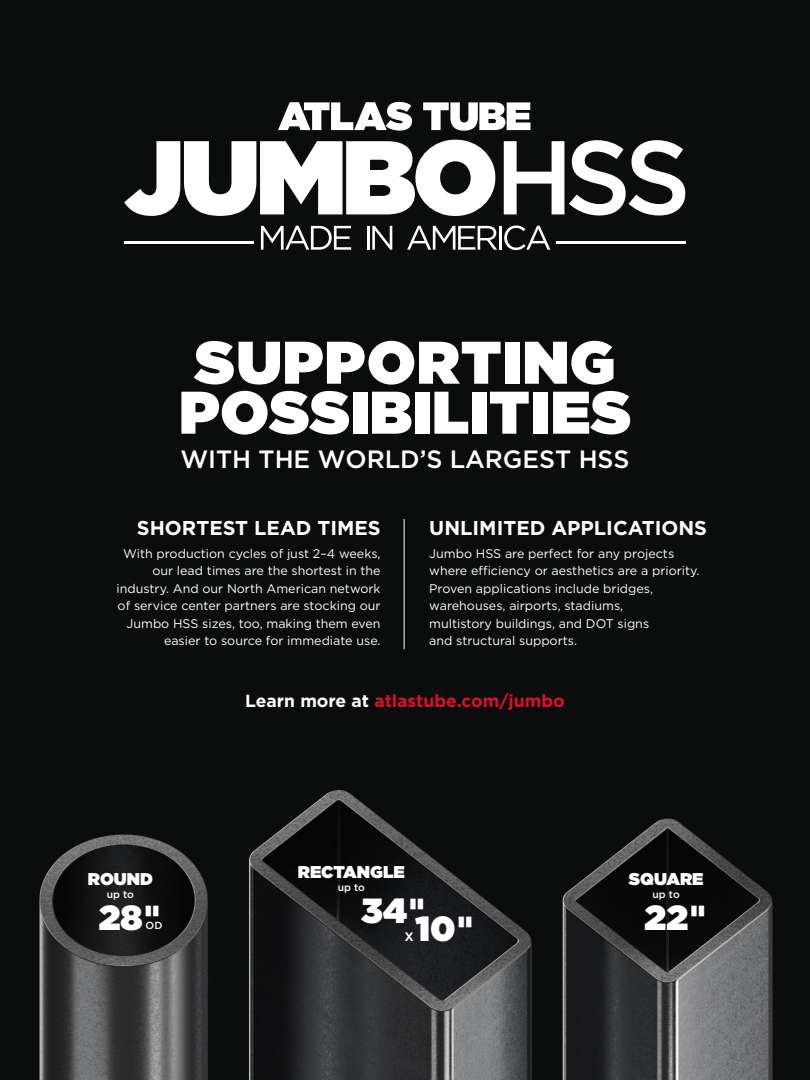
<style>
.page{position:relative;width:810px;height:1080px;background:#0b0c0c}
.page>*{position:absolute;margin:0;border:0;box-sizing:border-box;transform-origin:0 0}
.t1{font:900 60px/50px "Gotham";letter-spacing:.01em;color:#fff}
.t2{font:900 34.88px "Gotham";color:#fff}
.t3{font:500 25px "Gotham";color:#fff}
.t4{font:700 20px "Gotham";color:#fff}
.t5{font:700 17.5px "Gotham";color:#de0e2d}
.t6{font:900 17px "Gotham";color:#fff}
.t7{font:12.5px/17.5px "Gotham";color:#fff;text-align:right}
.t8{font:500 10.25px "Gotham";color:#fff}
.s1{color:#fff}
.s2{font-family:"Frutiger LT Std"}
.s3{font-weight:500;font-size:16.25px}
</style>
<div class="page">
<img style="left:39px;top:790px;width:734px;height:290px">
<svg style="left:278px;top:102px;width:134px;height:29px"></svg>
<svg style="left:423px;top:102px;width:107px;height:29px"></svg>
<svg style="left:124px;top:140px;width:371px;height:76px"></svg>
<svg style="left:504px;top:140px;width:181px;height:76px"></svg>
<svg style="left:261px;top:226px;width:90px;height:24px"></svg>
<hr style="left:367px;top:226px;width:3px;height:24px;background:#fff">
<svg style="left:372px;top:226px;width:20px;height:24px"></svg>
<svg style="left:407px;top:226px;width:90px;height:24px"></svg>
<hr style="left:499px;top:226px;width:3px;height:24px;background:#fff">
<svg style="left:504px;top:225px;width:46px;height:25px"></svg>
<hr style="left:124px;top:241px;width:130px;height:2px;background:#fff">
<hr style="left:556px;top:241px;width:130px;height:2px;background:#fff">
<hr style="left:404px;top:519px;width:1px;height:130px;background:#fff">
<h1 class="t1" style="left:179px;top:337px;width:453px">SUPPORTING<br>POSSIBILITIES</h1>
<h3 class="t3" style="left:180px;top:443px;width:451px">WITH THE WORLD’S LARGEST HSS</h3>
<h3 class="t4" style="left:137px;top:515px;width:245px">SHORTEST LEAD TIMES</h3>
<p class="t7" style="left:117px;top:545px;width:266px">With production cycles of just 2–4 weeks, our lead times are the shortest in the industry. And our North American network of service center partners are stocking our Jumbo HSS sizes, too, making them even easier to source for immediate use.</p>
<h3 class="t4" style="left:429px;top:515px;width:279px">UNLIMITED APPLICATIONS</h3>
<p class="t7" style="left:429px;top:545px;width:272px;text-align:left">Jumbo HSS are perfect for any projects where efficiency or aesthetics are a priority.<br>Proven applications include bridges, warehouses, airports, stadiums,<br>multistory buildings, and DOT signs<br>and structural supports.</p>
<h3 class="t5" style="left:245px;top:689px;width:321px"><span class="s1">Learn more at</span> atlastube.com/jumbo</h3>
<h3 class="t6" style="left:298px;top:860px;width:108px">RECTANGLE</h3>
<h3 class="t6" style="left:88px;top:867px;width:66px">ROUND</h3>
<h3 class="t6" style="left:629px;top:867px;width:76px">SQUARE</h3>
<p class="t8" style="left:338px;top:881px;width:29px">up to</p>
<p class="t8" style="left:107px;top:888px;width:29px">up to</p>
<p class="t8" style="left:653px;top:888px;width:29px">up to</p>
<h2 class="t2" style="left:361px;top:886px;width:67px">34<span class="s2">"</span></h2>
<h2 class="t2" style="left:645px;top:893px;width:65px">22<span class="s2">"</span></h2>
<h2 class="t2" style="left:99px;top:893px;width:65px">28<span class="s2">"</span></h2>
<h2 class="t2" style="left:404px;top:904px;width:72px"><span class="s3">x</span>10<span class="s2">"</span></h2>
<p class="t8" style="left:146px;top:918px;width:18px">OD</p>
</div>
